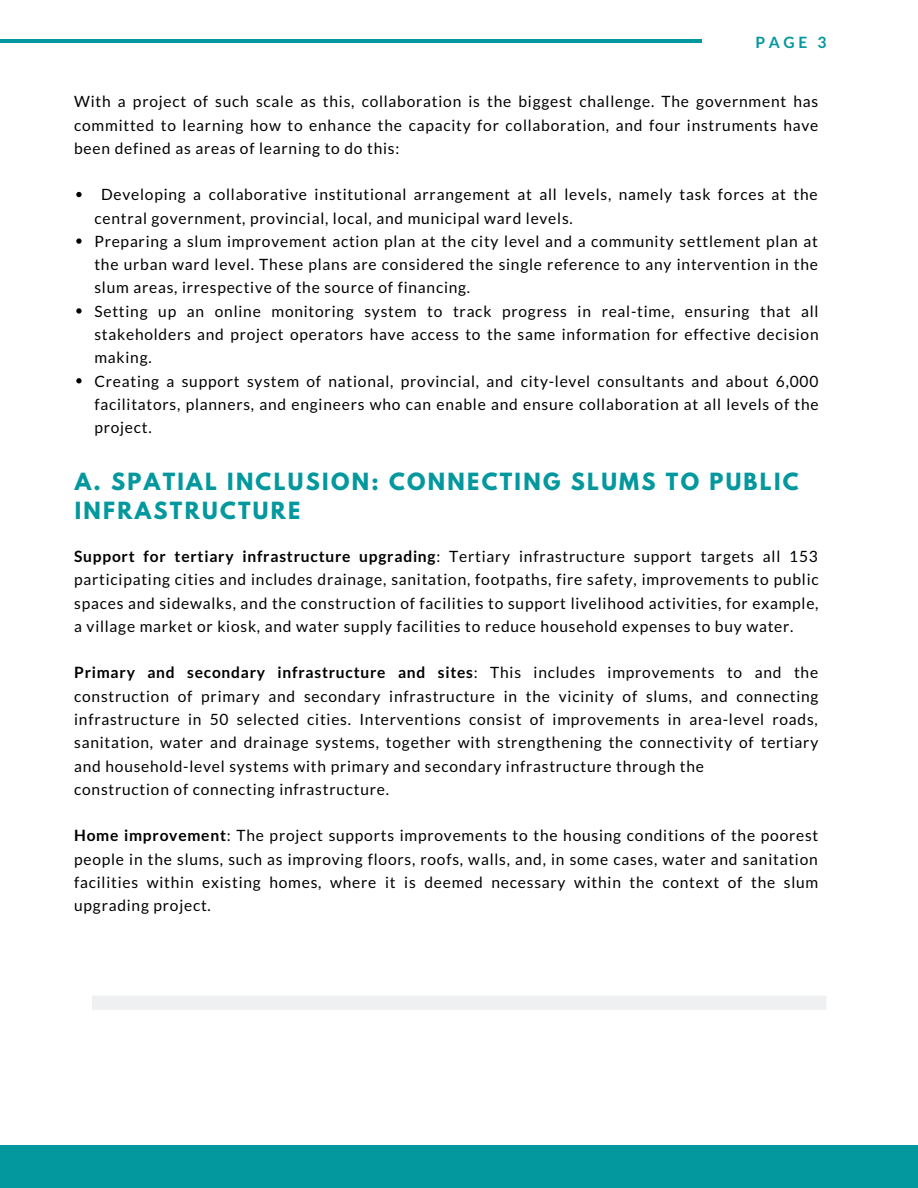
<style>
.page{position:relative;width:918px;height:1188px;background:#fff}
.page>*{position:absolute;margin:0;border:0;box-sizing:border-box;transform-origin:0 0}
.t1{font:700 21px/28.7px "League Spartan";letter-spacing:.11em;color:#03989e}
.t2{font:15.6px/23.2px "Lato";letter-spacing:.05em;color:#000;text-align:justify}
.t3{font:700 15.6px "Lato";color:#03989e}
.s1{font-weight:700}
</style>
<div class="page">
<hr style="left:0;top:40px;width:702px;height:3px;background:#03989e">
<div style="left:0;top:1146px;width:918px;height:42px;background:#03989e"></div>
<div style="left:92px;top:996px;width:734px;height:14px;background:#eff0f2"></div>
<svg style="left:76px;top:192px;width:6px;height:5px"></svg>
<svg style="left:76px;top:238px;width:6px;height:6px"></svg>
<svg style="left:76px;top:308px;width:6px;height:6px"></svg>
<svg style="left:76px;top:378px;width:6px;height:5px"></svg>
<p class="t3" style="left:756px;top:32px;width:72px">PAGE 3</p>
<p class="t2" style="left:74px;top:90px;width:746px">With a project of such scale as this, collaboration is the biggest challenge. The government has committed to learning how to enhance the capacity for collaboration, and four instruments have been defined as areas of learning to do this:</p>
<p class="t2" style="left:94px;top:183px;width:726px;text-align:left;text-indent:7px">Developing a collaborative institutional arrangement at all levels, namely task forces at the central government, provincial, local, and municipal ward levels.<br>Preparing a slum improvement action plan at the city level and a community settlement plan at the urban ward level. These plans are considered the single reference to any intervention in the slum areas, irrespective of the source of financing.<br>Setting up an online monitoring system to track progress in real-time, ensuring that all stakeholders and project operators have access to the same information for effective decision making.<br>Creating a support system of national, provincial, and city-level consultants and about 6,000 facilitators, planners, and engineers who can enable and ensure collaboration at all levels of the project.</p>
<h1 class="t1" style="left:75px;top:470px;width:725px">A. SPATIAL INCLUSION: CONNECTING SLUMS TO PUBLIC<br>INFRASTRUCTURE</h1>
<p class="t2" style="left:74px;top:544px;width:746px"><span class="s1">Support for tertiary infrastructure upgrading</span>: Tertiary infrastructure support targets all 153 participating cities and includes drainage, sanitation, footpaths, fire safety, improvements to public spaces and sidewalks, and the construction of facilities to support livelihood activities, for example, a village market or kiosk, and water supply facilities to reduce household expenses to buy water.</p>
<p class="t2" style="left:74px;top:661px;width:746px;text-align:left"><span class="s1">Primary and secondary infrastructure and sites</span>: This includes improvements to and the construction of primary and secondary infrastructure in the vicinity of slums, and connecting infrastructure in 50 selected cities. Interventions consist of improvements in area-level roads, sanitation, water and drainage systems, together with strengthening the connectivity of tertiary and household-level systems with primary and secondary infrastructure through the<br>construction of connecting infrastructure.</p>
<p class="t2" style="left:74px;top:824px;width:746px"><span class="s1">Home improvement</span>: The project supports improvements to the housing conditions of the poorest people in the slums, such as improving floors, roofs, walls, and, in some cases, water and sanitation facilities within existing homes, where it is deemed necessary within the context of the slum upgrading project.</p>
</div>
